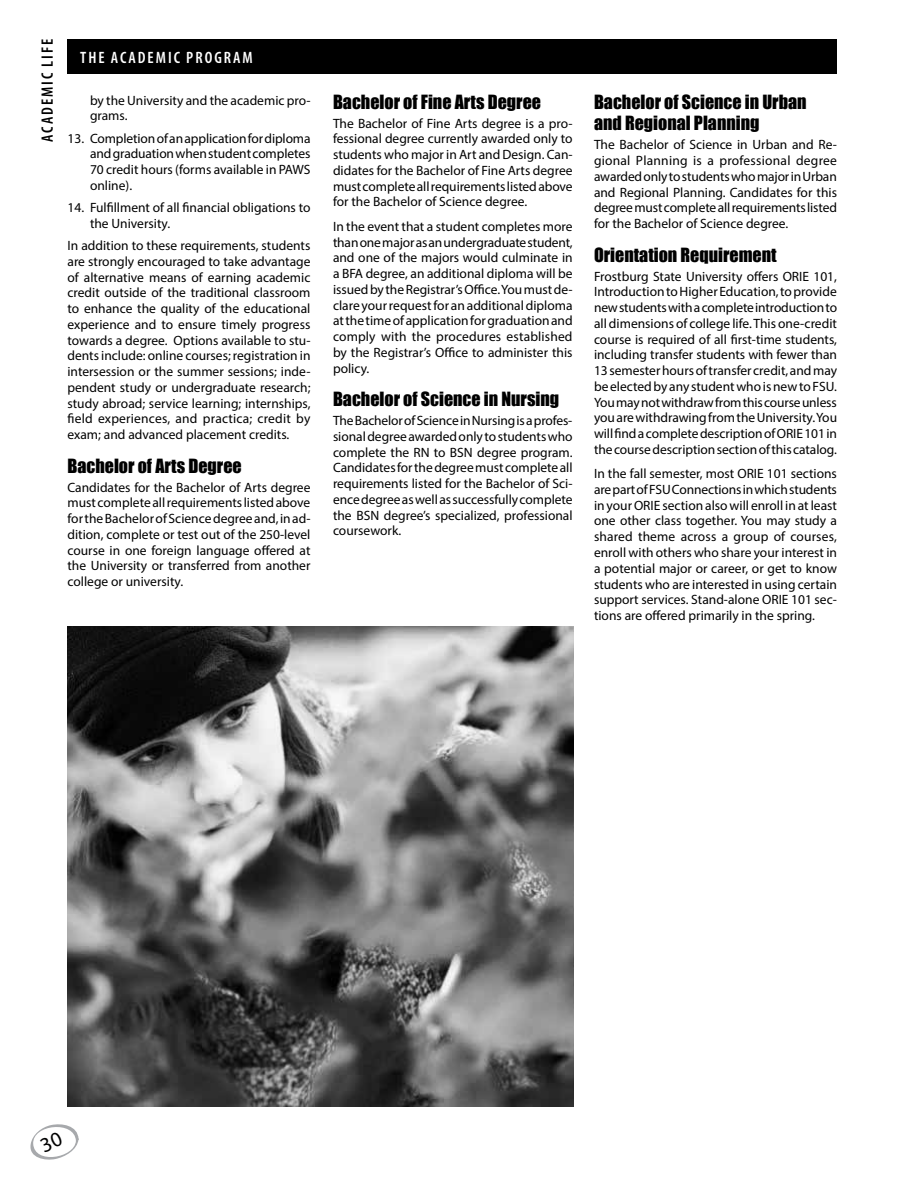
<style>
.page{position:relative;width:918px;height:1188px;background:#fff}
.page>*{position:absolute;margin:0;border:0;box-sizing:border-box;transform-origin:0 0}
.t1{font:18px/21.6px "Impact";color:#000}
.t2{font:600 condensed 16.5px "Myriad Pro";letter-spacing:.12em;color:#fff}
.t3{font:600 condensed 16.5px "Myriad Pro";letter-spacing:.12em;color:#000}
.t4{font:13.5px/15.8px "Myriad Pro";color:#000;text-align:justify}
</style>
<div class="page">
<div style="left:68px;top:39px;width:769px;height:35px;background:#000"></div>
<img style="left:68px;top:626px;width:505px;height:481px">
<svg style="left:30px;top:1124px;width:49px;height:36px"></svg>
<p class="t3" style="left:37px;top:142px;width:105px;rotate:-90deg">ACADEMIC LIFE</p>
<p class="t2" style="left:80px;top:47px;width:174px">THE ACADEMIC PROGRAM</p>
<p class="t4" style="left:90px;top:92px;width:222px">by the University and the academic pro&shy;grams.</p>
<p class="t4" style="left:90px;top:130px;width:222px;text-indent:-23px">13. Completion of an application for diploma and graduation when student completes 70 credit hours (forms available in PAWS online).</p>
<p class="t4" style="left:90px;top:199px;width:222px;text-indent:-23px">14. Fulfillment of all financial obligations to the University.</p>
<p class="t4" style="left:67px;top:237px;width:245px">In addition to these requirements, students are strongly encouraged to take advantage of alternative means of earning academic credit outside of the traditional classroom to enhance the quality of the educational experience and to ensure timely progress towards a degree. Options available to stu&shy;dents include: online courses; registration in intersession or the summer sessions; inde&shy;pendent study or undergraduate research; study abroad; service learning; internships, field experiences, and practica; credit by exam; and advanced placement credits.</p>
<h1 class="t1" style="left:68px;top:454px;width:176px">Bachelor of Arts Degree</h1>
<p class="t4" style="left:68px;top:479px;width:245px">Candidates for the Bachelor of Arts degree must complete all requirements listed above for the Bachelor of Science degree and, in ad&shy;dition, complete or test out of the 250-level course in one foreign language offered at the University or transferred from another college or university.</p>
<h1 class="t1" style="left:333px;top:90px;width:210px">Bachelor of Fine Arts Degree</h1>
<p class="t4" style="left:333px;top:115px;width:241px">The Bachelor of Fine Arts degree is a pro&shy;fessional degree currently awarded only to students who major in Art and Design. Can&shy;didates for the Bachelor of Fine Arts degree must complete all requirements listed above for the Bachelor of Science degree.</p>
<p class="t4" style="left:333px;top:218px;width:241px">In the event that a student completes more than one major as an undergraduate student, and one of the majors would culminate in a BFA degree, an additional diploma will be issued by the Registrar’s Office. You must de&shy;clare your request for an additional diploma at the time of application for graduation and comply with the procedures established by the Registrar’s Office to administer this policy.</p>
<h1 class="t1" style="left:333px;top:388px;width:228px">Bachelor of Science in Nursing</h1>
<p class="t4" style="left:333px;top:412px;width:241px">The Bachelor of Science in Nursing is a profes&shy;sional degree awarded only to students who complete the RN to BSN degree program.<br>Candidates for the degree must complete all requirements listed for the Bachelor of Sci&shy;ence degree as well as successfully complete the BSN degree’s specialized, professional coursework.</p>
<h1 class="t1" style="left:594px;top:90px;width:214px">Bachelor of Science in Urban and Regional Planning</h1>
<p class="t4" style="left:594px;top:137px;width:245px">The Bachelor of Science in Urban and Re&shy;gional Planning is a professional degree awarded only to students who major in Urban and Regional Planning. Candidates for this degree must complete all requirements listed for the Bachelor of Science degree.</p>
<h1 class="t1" style="left:594px;top:243px;width:184px">Orientation Requirement</h1>
<p class="t4" style="left:594px;top:268px;width:245px">Frostburg State University offers ORIE 101, Introduction to Higher Education, to provide new students with a complete introduction to all dimensions of college life. This one-credit course is required of all first-time students, including transfer students with fewer than 13 semester hours of transfer credit, and may be elected by any student who is new to FSU.<br>You may not withdraw from this course unless you are withdrawing from the University. You will find a complete description of ORIE 101 in the course description section of this catalog.</p>
<p class="t4" style="left:594px;top:466px;width:245px">In the fall semester, most ORIE 101 sections are part of FSU Connections in which students in your ORIE section also will enroll in at least one other class together. You may study a shared theme across a group of courses, enroll with others who share your interest in a potential major or career, or get to know students who are interested in using certain support services. Stand-alone ORIE 101 sec&shy;tions are offered primarily in the spring.</p>
</div>
